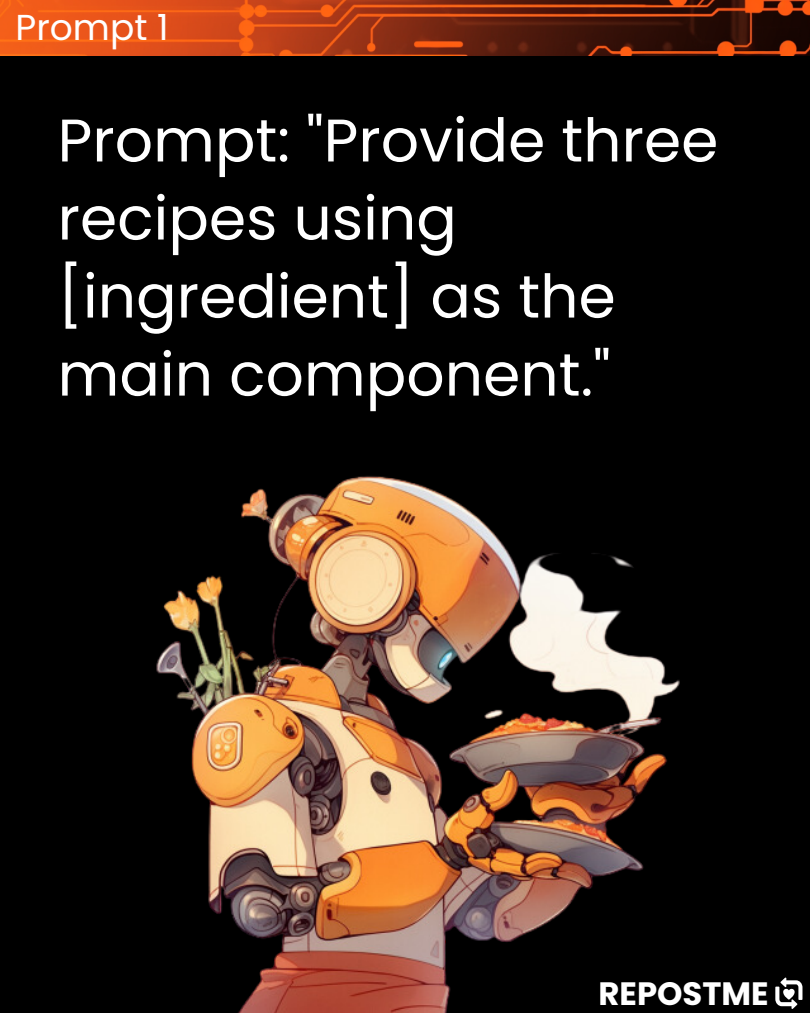
<style>
.page{position:relative;width:810px;height:1013px;background:#fff}
.page>*{position:absolute;margin:0;border:0;box-sizing:border-box;transform-origin:0 0}
.t1{font:60px/78px "Poppins";color:#fff}
.t2{font:36px "Poppins";color:#fff}
.t3{font:700 32.3px "Poppins";color:#fff}
</style>
<div class="page">
<div style="left:0;top:0;width:810px;height:1012px;background:#000"></div>
<img style="left:0;top:0;width:810px;height:55px">
<svg style="left:775px;top:977px;width:27px;height:31px"></svg>
<img style="left:156px;top:476px;width:524px;height:536px">
<p class="t2" style="left:16px;top:2px;width:154px">Prompt 1</p>
<p class="t1" style="left:58px;top:101px;width:662px">Prompt: "Provide three recipes using [ingredient] as the main component."</p>
<p class="t3" style="left:598px;top:970px;width:172px">REPOSTME</p>
</div>
